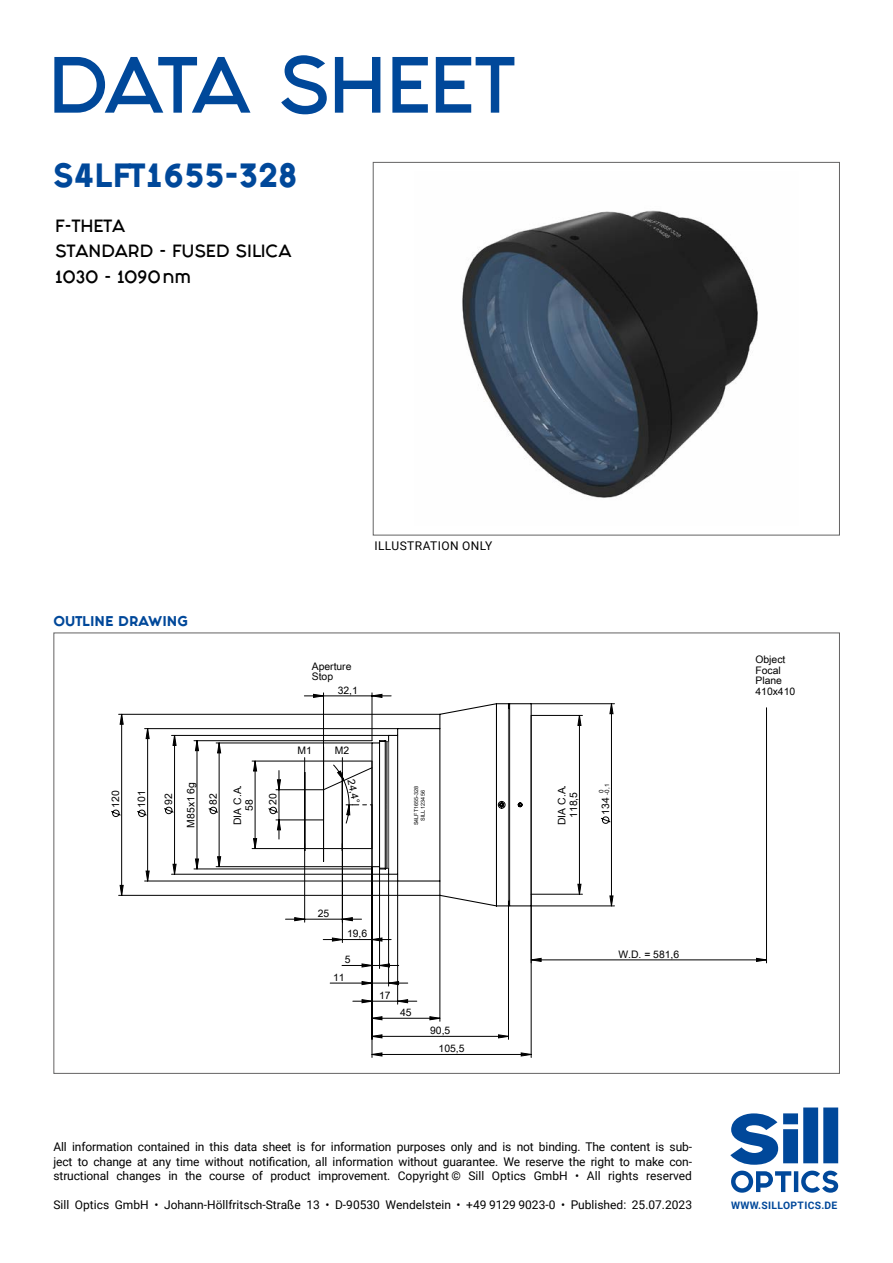
<style>
.page{position:relative;width:893px;height:1263px;background:#fff}
.page>*{position:absolute;margin:0;border:0;box-sizing:border-box;transform-origin:0 0}
.t1{font:67.5px "Fashion Fetish Bold";color:#00489a}
.t2{font:800 28.5px "Fashion Fetish";color:#00489a}
.t3{font:15px/25.5px "Fashion Fetish Bold";color:#000}
.t4{font:12px/14.4px "Roboto";color:#000;text-align:justify}
.t5{font:12px "Roboto";letter-spacing:.035em;color:#000}
.t6{font:800 12px "Fashion Fetish";color:#00489a}
.t7{font:10.35px/10.5px "Arial";color:#000}
.t8{font:700 10.35px "Roboto";letter-spacing:.035em;color:#00489a}
.t9{font:6.15px/5.8px "Arial";color:#000}
.t10{font:5.4px/6.6px "Arial";color:#010000;text-align:center}
.s1{font-size:6.15px}
</style>
<div class="page">
<img style="left:462px;top:210px;width:296px;height:288px">
<svg style="left:111px;top:809px;width:8px;height:8px"></svg>
<hr style="left:372px;top:693px;width:1px;height:48px;background:#000">
<hr style="left:323px;top:693px;width:1px;height:73px;background:#000">
<hr style="left:304px;top:843px;width:1px;height:79px;background:#000">
<hr style="left:342px;top:843px;width:1px;height:99px;background:#000">
<hr style="left:388px;top:874px;width:1px;height:112px;background:#000">
<hr style="left:397px;top:881px;width:1px;height:123px;background:#000">
<hr style="left:379px;top:867px;width:1px;height:101px;background:#000">
<hr style="left:440px;top:895px;width:1px;height:126px;background:#000">
<hr style="left:508px;top:906px;width:1px;height:133px;background:#000">
<hr style="left:372px;top:867px;width:1px;height:190px;background:#000">
<hr style="left:531px;top:906px;width:1px;height:151px;background:#000">
<hr style="left:119px;top:895px;width:321px;height:1px;background:#000">
<hr style="left:119px;top:714px;width:321px;height:1px;background:#000">
<hr style="left:531px;top:906px;width:83px;height:1px;background:#000">
<hr style="left:531px;top:703px;width:83px;height:1px;background:#000">
<svg style="left:285px;top:917px;width:482px;height:139px"></svg>
<svg style="left:120px;top:704px;width:493px;height:202px"></svg>
<svg style="left:195px;top:715px;width:386px;height:179px"></svg>
<svg style="left:304px;top:694px;width:228px;height:213px"></svg>
<hr style="left:388px;top:742px;width:1px;height:126px;background:#808080">
<hr style="left:387px;top:742px;width:1px;height:126px;background:#808080">
<hr style="left:508px;top:709px;width:1px;height:191px;background:#808080">
<svg style="left:730px;top:1107px;width:108px;height:86px"></svg>
<h1 class="t1" style="left:48px;top:30px;width:279px">DATASHEE</h1>
<h1 class="t1" style="left:476px;top:30px;width:40px">T</h1>
<h2 class="t2" style="left:52px;top:152px;width:247px">S4LFT1655-328</h2>
<p class="t3" style="left:55px;top:213px;width:238px">F-THETA<br>STANDARD - FUSED SILICA<br>1030 - 1090NM</p>
<p class="t6" style="left:53px;top:611px;width:136px">OUTLINE DRAWING</p>
<p class="t5" style="left:374px;top:537px;width:119px">illustration only</p>
<p class="t7" style="left:312px;top:661px;width:41px">Aperture<br>Stop</p>
<p class="t7" style="left:755px;top:654px;width:41px">Object<br>Focal<br>Plane<br>410x410</p>
<p class="t7" style="left:338px;top:684px;width:22px">32,1</p>
<p class="t7" style="left:297px;top:745px;width:16px">M1</p>
<p class="t7" style="left:335px;top:745px;width:16px">M2</p>
<p class="t7" style="left:356px;top:778px;width:26px;rotate:78deg">24,4°</p>
<p class="t7" style="left:186px;top:827px;width:47px;rotate:-90deg">M85x1 6g</p>
<p class="t9" style="left:598px;top:792px;width:10px;rotate:-90deg">0<br>0,1</p>
<p class="t7" style="left:232px;top:825px;width:42px;line-height:11.6px;text-align:center;rotate:-90deg">DIA C.A.<br>58</p>
<p class="t7" style="left:136px;top:808px;width:19px;rotate:-90deg">101</p>
<p class="t7" style="left:556px;top:825px;width:42px;line-height:11.6px;text-align:center;rotate:-90deg">DIA C.A.<br>118,5</p>
<p class="t10" style="left:413px;top:825px;width:41px;rotate:-90deg">S4LFT1655-328<br>SILL 123456</p>
<p class="t7" style="left:110px;top:808px;width:19px;rotate:-90deg">120</p>
<p class="t7" style="left:600px;top:815px;width:24px;rotate:-90deg">134 <span class="s1">-</span></p>
<p class="t7" style="left:267px;top:805px;width:13px;rotate:-90deg">20</p>
<p class="t7" style="left:163px;top:805px;width:13px;rotate:-90deg">92</p>
<p class="t7" style="left:208px;top:805px;width:13px;rotate:-90deg">82</p>
<p class="t7" style="left:318px;top:908px;width:13px">25</p>
<p class="t7" style="left:347px;top:928px;width:22px">19,6</p>
<p class="t7" style="left:345px;top:954px;width:7px">5</p>
<p class="t7" style="left:333px;top:972px;width:13px">11</p>
<p class="t7" style="left:379px;top:990px;width:13px">17</p>
<p class="t7" style="left:400px;top:1007px;width:13px">45</p>
<p class="t7" style="left:439px;top:1021px;width:27px;line-height:18.1px;text-indent:-8px">90,5<br>105,5</p>
<p class="t7" style="left:618px;top:948px;width:62px">W.D. = 581,6</p>
<p class="t4" style="left:53px;top:1139px;width:640px">All information contained in this data sheet is for information purposes only and is not binding. The content is sub&shy;ject to change at any time without notification, all information without guarantee. We reserve the right to make con&shy;structional changes in the course of product improvement. Copyright © Sill Optics GmbH • All rights reserved</p>
<p class="t4" style="left:53px;top:1197px;width:640px">Sill Optics GmbH • Johann-Höllfritsch-Straße 13 • D-90530 Wendelstein • +49 9129 9023-0 • Published: 25.07.2023</p>
<p class="t8" style="left:731px;top:1198px;width:108px">WWW.SILLOPTICS.DE</p>
</div>
